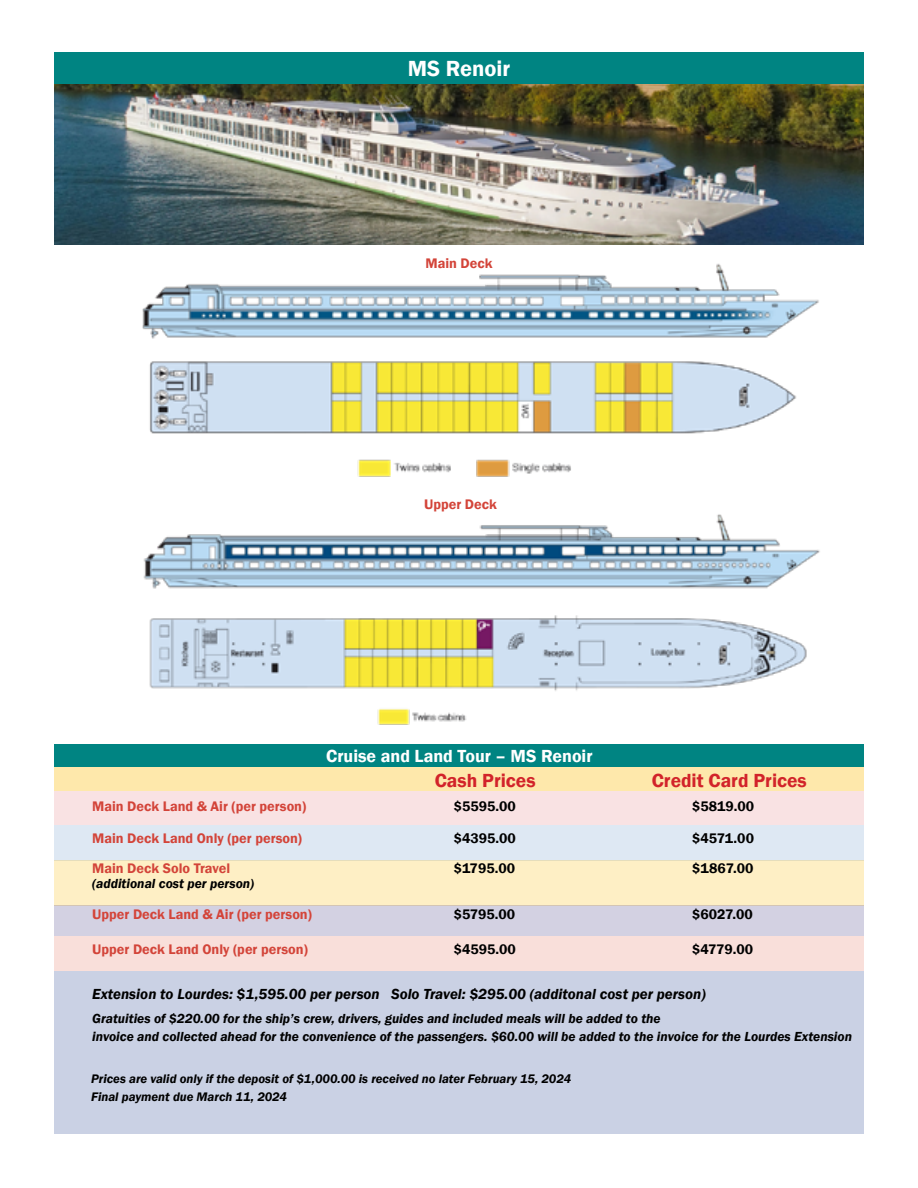
<style>
.page{position:relative;width:918px;height:1188px;background:#fff}
.page>*{position:absolute;margin:0;border:0;box-sizing:border-box;transform-origin:0 0}
.t1{font:600 22.5px "Franklin Gothic";color:#fff}
.t2{font:600 19.5px "Franklin Gothic";color:#d2232a}
.t3{font:600 18px "Franklin Gothic";color:#fff}
.t4{font:italic 600 15px "Franklin Gothic";color:#000}
.t5{font:600 14.25px "Franklin Gothic";color:#d34439}
.t6{font:600 14.25px "Franklin Gothic";color:#000}
.t7{font:italic 600 13.5px/18px "Franklin Gothic";color:#000}
.t8{font:italic 600 12.75px/17.7px "Franklin Gothic";color:#000}
</style>
<div class="page">
<img style="left:54px;top:84px;width:810px;height:160px">
<img style="left:142px;top:263px;width:677px;height:214px">
<img style="left:143px;top:514px;width:677px;height:211px">
<div style="left:54px;top:52px;width:810px;height:32px;background:#008482"></div>
<div style="left:54px;top:971px;width:810px;height:162px;background:#cad1e4"></div>
<div style="left:54px;top:791px;width:810px;height:34px;background:#f9e2e3"></div>
<div style="left:54px;top:825px;width:810px;height:35px;background:#dee8f3"></div>
<div style="left:54px;top:861px;width:810px;height:45px;background:#feefc5"></div>
<div style="left:54px;top:906px;width:810px;height:30px;background:#d3d1e2"></div>
<div style="left:54px;top:936px;width:810px;height:35px;background:#f9dfda"></div>
<div style="left:54px;top:765px;width:810px;height:26px;background:#fee8ab"></div>
<div style="left:54px;top:744px;width:810px;height:23px;background:#008482"></div>
<h1 class="t1" style="left:408px;top:55px;width:104px">MS Renoir</h1>
<p class="t5" style="left:425px;top:255px;width:69px">Main Deck</p>
<p class="t5" style="left:424px;top:495px;width:74px">Upper Deck</p>
<h3 class="t3" style="left:326px;top:745px;width:268px">Cruise and Land Tour – MS Renoir</h3>
<h2 class="t2" style="left:435px;top:768px;width:102px">Cash Prices</h2>
<h2 class="t2" style="left:652px;top:768px;width:157px">Credit Card Prices</h2>
<p class="t5" style="left:92px;top:797px;width:216px">Main Deck Land &amp; Air (per person)</p>
<p class="t6" style="left:454px;top:797px;width:64px">$5595.00</p>
<p class="t6" style="left:692px;top:797px;width:64px">$5819.00</p>
<p class="t5" style="left:92px;top:829px;width:211px">Main Deck Land Only (per person)</p>
<p class="t6" style="left:454px;top:829px;width:64px">$4395.00</p>
<p class="t6" style="left:692px;top:829px;width:63px">$4571.00</p>
<p class="t5" style="left:92px;top:860px;width:140px">Main Deck Solo Travel</p>
<p class="t6" style="left:454px;top:860px;width:63px">$1795.00</p>
<p class="t6" style="left:692px;top:860px;width:63px">$1867.00</p>
<p class="t7" style="left:92px;top:874px;width:164px">(additional cost per person)</p>
<p class="t5" style="left:92px;top:906px;width:221px">Upper Deck Land &amp; Air (per person)</p>
<p class="t6" style="left:454px;top:906px;width:63px">$5795.00</p>
<p class="t6" style="left:692px;top:906px;width:62px">$6027.00</p>
<p class="t5" style="left:92px;top:941px;width:217px">Upper Deck Land Only (per person)</p>
<p class="t6" style="left:454px;top:941px;width:64px">$4595.00</p>
<p class="t6" style="left:692px;top:941px;width:63px">$4779.00</p>
<p class="t4" style="left:92px;top:984px;width:615px">Extension to Lourdes: $1,595.00 per person Solo Travel: $295.00 (additonal cost per person)</p>
<p class="t7" style="left:92px;top:1010px;width:762px">Gratuities of $220.00 for the ship’s crew, drivers, guides and included meals will be added to the<br>invoice and collected ahead for the convenience of the passengers. $60.00 will be added to the invoice for the Lourdes Extension</p>
<p class="t8" style="left:91px;top:1070px;width:482px">Prices are valid only if the deposit of $1,000.00 is received no later February 15, 2024<br>Final payment due March 11, 2024</p>
</div>
